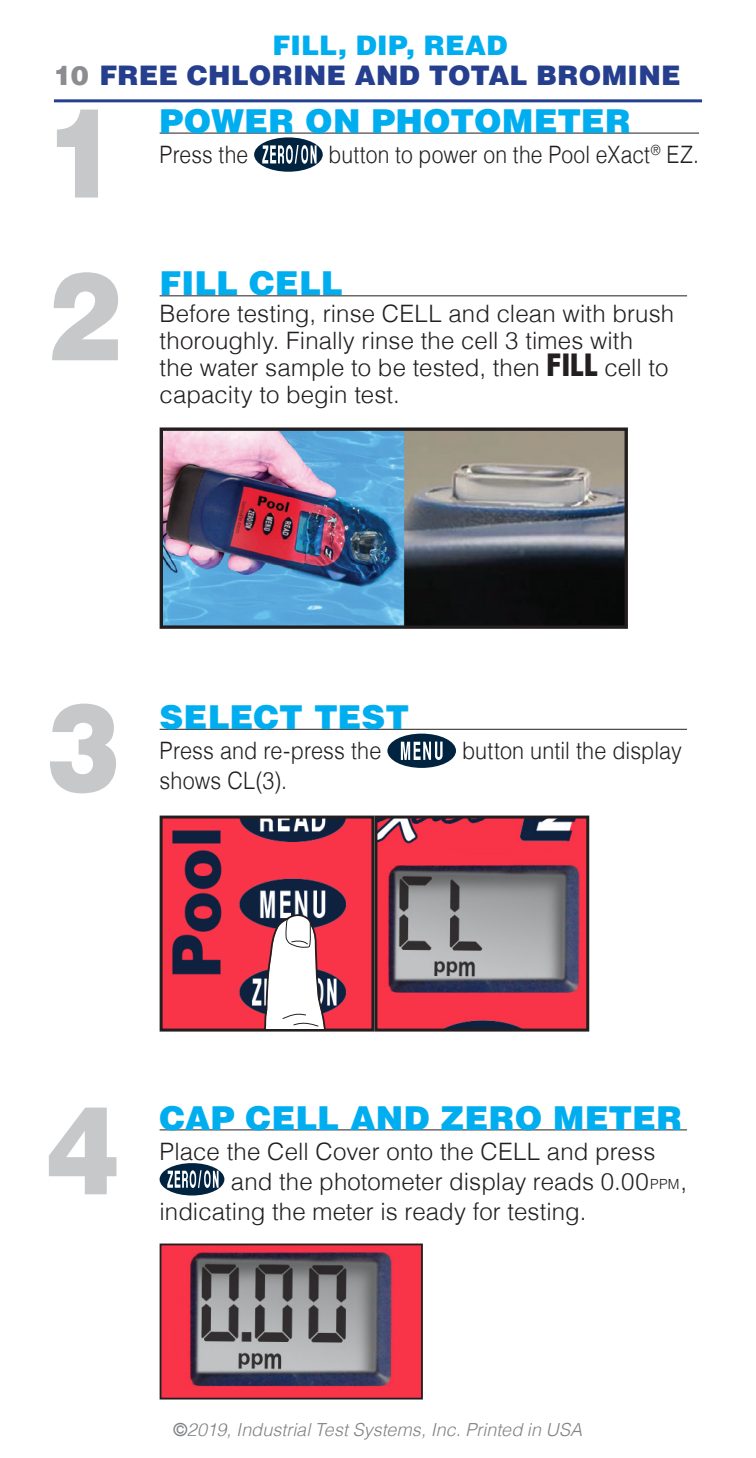
<style>
.page{position:relative;width:756px;height:1458px;background:#fff}
.page>*{position:absolute;margin:0;border:0;box-sizing:border-box;transform-origin:0 0}
.Subhead{font:900 123px "Helvetica LT";color:#c7c8ca;scale:.9 1}
.Test_Title{font:900 33px "Helvetica LT";letter-spacing:.005em;color:#00aeef}
.Red_Heading_Master{font:900 27px "Helvetica LT";letter-spacing:.01em;color:#253f8e}
.Red_Heading_Master-2{font:900 27px "Helvetica LT";letter-spacing:.01em;color:#00aeef}
.Body_text_normal{font:300 24px/27px "Helvetica LT";letter-spacing:.005em;color:#231f20}
.Body_text_normal-2{font:300 24px "Helvetica LT";letter-spacing:.005em;color:#231f20;scale:.9 1}
.Body_text_normal-3{font:300 24px "Helvetica LT";letter-spacing:.005em;color:#231f20;scale:.88 1}
.t1{font:italic 300 18px "Helvetica LT";color:#808285}
.s1{color:#8b8d90}
.s2{font-weight:900;font-stretch:condensed;font-size:30px}
.s3{font-size:14.1px}
.s4{font-weight:400;font-style:normal}
</style>
<div class="page">
<hr style="left:54px;top:99px;width:648px;height:3px;background:#253f8e">
<hr style="left:160px;top:133px;width:539px;height:1px;background:#231f20">
<svg style="left:254px;top:137px;width:69px;height:35px"></svg>
<hr style="left:160px;top:295px;width:527px;height:1px;background:#231f20">
<img style="left:164px;top:431px;width:460px;height:194px">
<div style="left:160px;top:427px;width:468px;height:202px;border:3px solid #231f20"></div>
<hr style="left:160px;top:729px;width:527px;height:1px;background:#231f20">
<svg style="left:387px;top:734px;width:69px;height:34px"></svg>
<img style="left:164px;top:819px;width:206px;height:208px">
<div style="left:160px;top:815px;width:214px;height:216px;border:3px solid #231f20"></div>
<img style="left:378px;top:819px;width:207px;height:208px">
<div style="left:374px;top:815px;width:215px;height:216px;border:3px solid #231f20"></div>
<svg style="left:235px;top:910px;width:106px;height:118px"></svg>
<hr style="left:160px;top:1129px;width:527px;height:1px;background:#231f20">
<svg style="left:160px;top:1163px;width:64px;height:32px"></svg>
<img style="left:163px;top:1246px;width:257px;height:150px">
<div style="left:160px;top:1243px;width:263px;height:156px;border:2px solid #231f20"></div>
<p class="Red_Heading_Master-2" style="left:272px;top:27px;width:236px">FILL, DIP, READ</p>
<p class="Red_Heading_Master" style="left:54px;top:57px;width:628px"><span class="s1">10</span> FREE CHLORINE AND TOTAL BROMINE</p>
<p class="Subhead" style="left:46px;top:73px;width:84px">1</p>
<p class="Test_Title" style="left:160px;top:99px;width:473px">POWER ON PHOTOMETER</p>
<p class="Body_text_normal-3" style="left:160px;top:139px;width:102px">Press the</p>
<p class="Body_text_normal-3" style="left:329px;top:139px;width:422px">button to power on the Pool eXact<sup>®</sup> EZ.</p>
<p class="Subhead" style="left:46px;top:236px;width:84px">2</p>
<p class="Test_Title" style="left:160px;top:262px;width:185px">FILL CELL</p>
<p class="Body_text_normal" style="left:160px;top:300px;width:516px">Before testing, rinse CELL and clean with brush thoroughly. Finally rinse the cell 3 times with<br>the water sample to be tested, then <span class="s2">FILL</span> cell to capacity to begin test.</p>
<p class="Subhead" style="left:46px;top:667px;width:84px">3</p>
<p class="Test_Title" style="left:160px;top:695px;width:251px">SELECT TEST</p>
<p class="Body_text_normal-2" style="left:160px;top:735px;width:248px">Press and re-press the</p>
<p class="Body_text_normal-2" style="left:462px;top:735px;width:246px">button until the display</p>
<p class="Body_text_normal-2" style="left:160px;top:765px;width:143px">shows CL(3).</p>
<p class="Subhead" style="left:46px;top:1070px;width:84px">4</p>
<p class="Test_Title" style="left:160px;top:1096px;width:524px">CAP CELL AND ZERO METER</p>
<p class="Body_text_normal" style="left:160px;top:1137px;width:497px">Place the Cell Cover onto the CELL and press</p>
<p class="Body_text_normal" style="left:231px;top:1167px;width:458px">and the photometer display reads 0.00<span class="s3">PPM</span>,</p>
<p class="Body_text_normal" style="left:160px;top:1197px;width:428px">indicating the meter is ready for testing.</p>
<p class="t1" style="left:174px;top:1418px;width:410px"><span class="s4">©</span>2019, Industrial Test Systems, Inc. Printed in USA</p>
</div>
